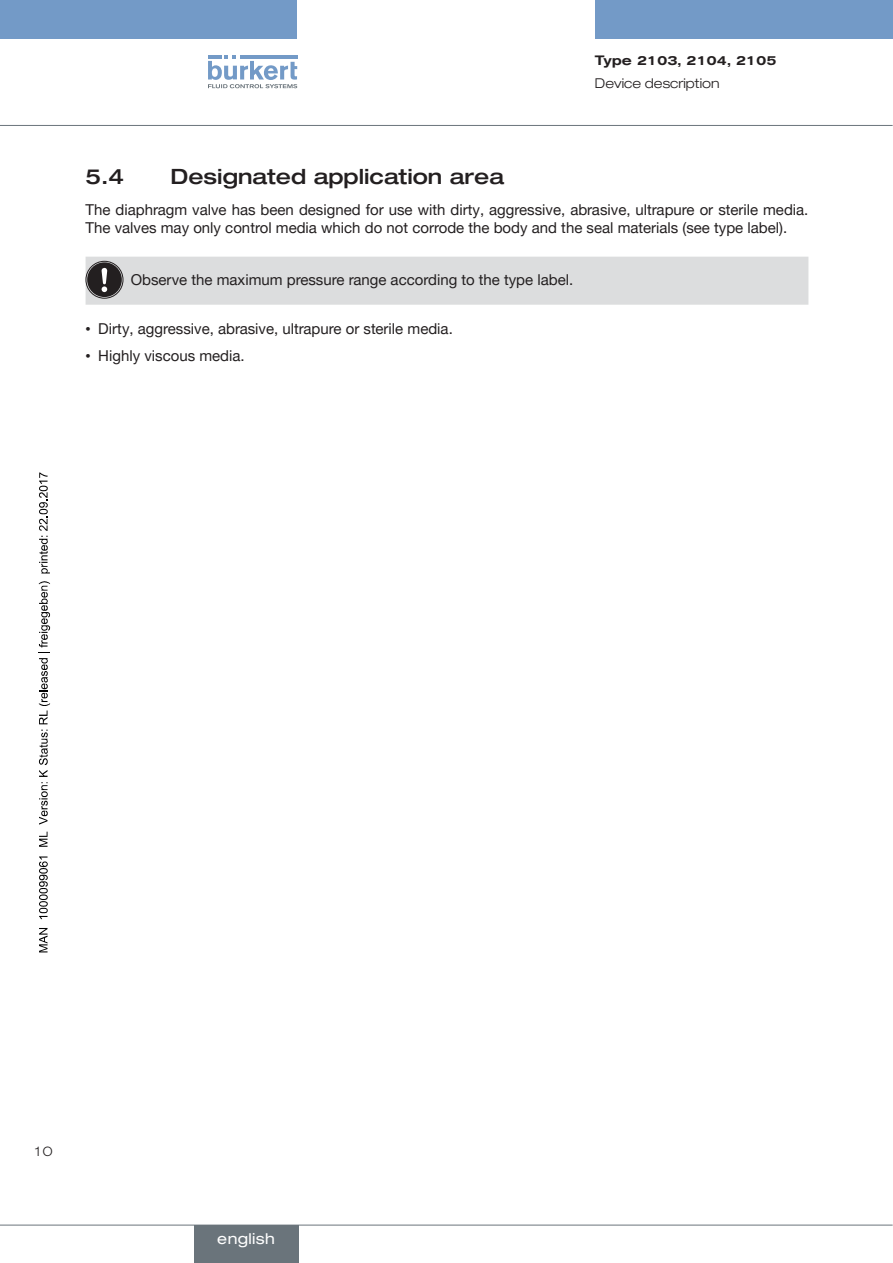
<style>
.page{position:relative;width:893px;height:1263px;background:#fff}
.page>*{position:absolute;margin:0;border:0;box-sizing:border-box;transform-origin:0 0}
.t1{font:500 expanded 21px "Helvetica Neue LTW1 G";color:#231f20}
.t2{font:15px/18px "Helvetica Neue LTW1 G";color:#231f20}
.t3{font:expanded 15px "Helvetica Neue LTW1 G";letter-spacing:.025em;color:#fff}
.t4{font:500 expanded 13.5px "Akzidenz Grotesk BQ";color:#231f20}
.t5{font:300 expanded 13.5px "Helvetica Neue LTW1 G";color:#231f20}
.t6{font:300 expanded 13.5px "Akzidenz Grotesk BQ";color:#231f20}
.s1{font-family:"Arial Unicode MS"}
</style>
<div class="page">
<div style="left:0;top:0;width:297px;height:38px;background:#739ac7"></div>
<div style="left:595px;top:0;width:298px;height:38px;background:#739ac7"></div>
<svg style="left:208px;top:55px;width:89px;height:33px"></svg>
<hr style="left:0;top:125px;width:893px;height:1px;background:#6a747b">
<div style="left:86px;top:257px;width:722px;height:48px;background:#dcddde"></div>
<hr style="left:0;top:1225px;width:893px;height:1px;background:#6a747b">
<div style="left:194px;top:1225px;width:104px;height:38px;background:#6a747b"></div>
<svg style="left:39px;top:928px;width:9px;height:24px"></svg>
<svg style="left:39px;top:856px;width:9px;height:63px"></svg>
<svg style="left:39px;top:832px;width:9px;height:15px"></svg>
<svg style="left:39px;top:581px;width:11px;height:244px"></svg>
<svg style="left:39px;top:472px;width:11px;height:101px"></svg>
<p class="t4" style="left:595px;top:53px;width:183px">Type 2103, 2104, 2105</p>
<p class="t5" style="left:595px;top:75px;width:126px">Device description</p>
<h1 class="t1" style="left:86px;top:163px;width:40px">5.4</h1>
<h1 class="t1" style="left:171px;top:163px;width:335px">Designated application area</h1>
<p class="t2" style="left:86px;top:201px;width:724px">The diaphragm valve has been designed for use with dirty, aggressive, abrasive, ultrapure or sterile media.<br>The valves may only control media which do not corrode the body and the seal materials (see type label).</p>
<p class="t2" style="left:131px;top:271px;width:444px">Observe the maximum pressure range according to the type label.</p>
<p class="t2" style="left:86px;top:320px;width:369px"><span class="s1">•</span> Dirty, aggressive, abrasive, ultrapure or sterile media.</p>
<p class="t2" style="left:86px;top:346px;width:161px"><span class="s1">•</span> Highly viscous media.</p>
<p class="t6" style="left:33px;top:1143px;width:21px">10</p>
<p class="t3" style="left:217px;top:1229px;width:59px">english</p>
</div>
